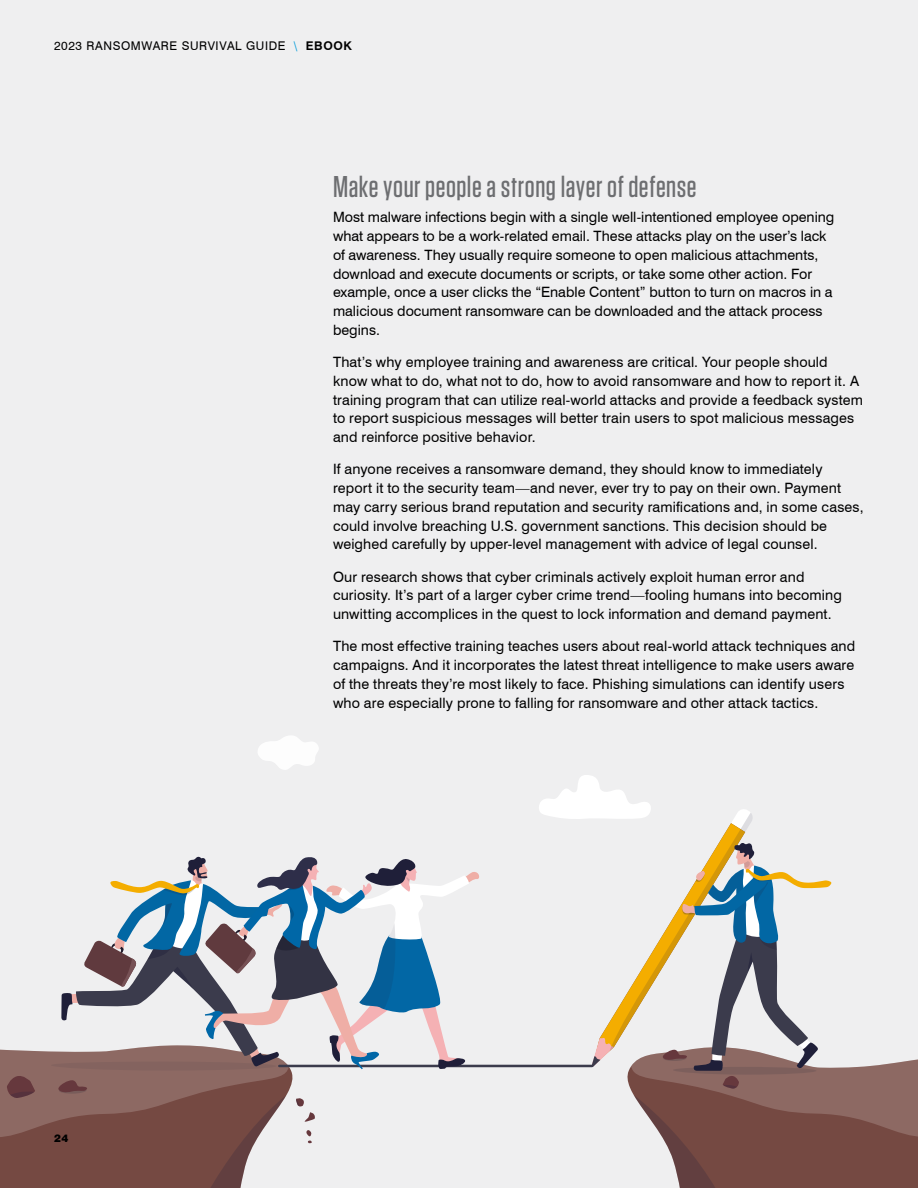
<style>
.page{position:relative;width:918px;height:1188px;background:#efeff0}
.page>*{position:absolute;margin:0;border:0;box-sizing:border-box;transform-origin:0 0}
.t1{font:500 30px "Tungsten";letter-spacing:.02em;color:#6d6e71}
.t2{font:14.25px/18.8px "Swiss 721 BT";letter-spacing:.01em;color:#000}
.t3{font:12px "Swiss 721 BT";letter-spacing:.05em;color:#000}
.t4{font:900 10.5px "Swiss 721 BT";color:#000}
.s1{color:#009ada}
.s2{font-weight:700}
</style>
<div class="page">
<svg style="left:538px;top:775px;width:380px;height:413px"></svg>
<svg style="left:258px;top:735px;width:61px;height:35px"></svg>
<hr style="left:279px;top:1065px;width:313px;height:2px;background:#3b3b4c">
<svg style="left:0;top:857px;width:481px;height:331px"></svg>
<p class="t3" style="left:54px;top:38px;width:300px">2023 RANSOMWARE SURVIVAL GUIDE <span class="s1">\</span> <span class="s2">EBOOK</span></p>
<p class="t4" style="left:54px;top:1132px;width:16px">24</p>
<h1 class="t1" style="left:333px;top:171px;width:365px">Make your people a strong layer of defense</h1>
<p class="t2" style="left:333px;top:208px;width:503px">Most malware infections begin with a single well-intentioned employee opening what appears to be a work-related email. These attacks play on the user’s lack of awareness. They usually require someone to open malicious attachments, download and execute documents or scripts, or take some other action. For example, once a user clicks the “Enable Content” button to turn on macros in a malicious document ransomware can be downloaded and the attack process begins.</p>
<p class="t2" style="left:333px;top:353px;width:532px">That’s why employee training and awareness are critical. Your people should know what to do, what not to do, how to avoid ransomware and how to report it. A training program that can utilize real-world attacks and provide a feedback system to report suspicious messages will better train users to spot malicious messages and reinforce positive behavior.</p>
<p class="t2" style="left:333px;top:460px;width:532px">If anyone receives a ransomware demand, they should know to immediately report it to the security team—and never, ever try to pay on their own. Payment may carry serious brand reputation and security ramifications and, in some cases, could involve breaching U.S. government sanctions. This decision should be weighed carefully by upper-level management with advice of legal counsel.</p>
<p class="t2" style="left:333px;top:567px;width:510px">Our research shows that cyber criminals actively exploit human error and curiosity. It’s part of a larger cyber crime trend—fooling humans into becoming unwitting accomplices in the quest to lock information and demand payment.</p>
<p class="t2" style="left:333px;top:637px;width:524px">The most effective training teaches users about real-world attack techniques and campaigns. And it incorporates the latest threat intelligence to make users aware of the threats they’re most likely to face. Phishing simulations can identify users who are especially prone to falling for ransomware and other attack tactics.</p>
</div>
